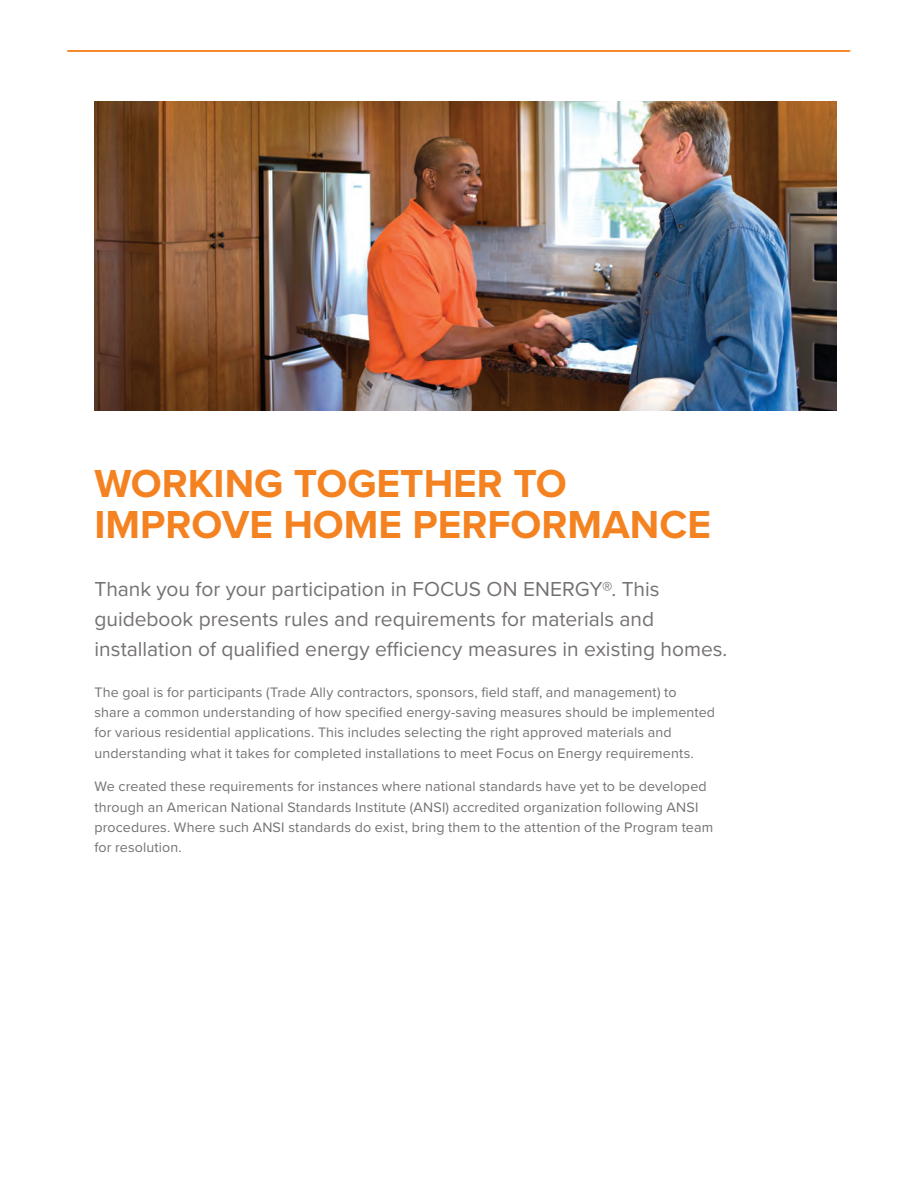
<style>
.page{position:relative;width:918px;height:1188px;background:#fff}
.page>*{position:absolute;margin:0;border:0;box-sizing:border-box;transform-origin:0 0}
.t1{font:700 40.5px/40.5px "Proxima Nova";color:#f58220}
.Body_Copy{font:21px/30px "Proxima Nova";color:#757171}
.Body_Copy-2{font:14.25px/20.2px "Proxima Nova";letter-spacing:.01em;color:#757171}
</style>
<div class="page">
<hr style="left:68px;top:50px;width:782px;height:2px;background:#f58220">
<img style="left:94px;top:101px;width:743px;height:309px">
<p class="t1" style="left:94px;top:465px;width:618px">WORKING TOGETHER TO<br>IMPROVE HOME PERFORMANCE</p>
<p class="Body_Copy" style="left:94px;top:575px;width:634px">Thank you for your participation in FOCUS ON ENERGY®. This guidebook presents rules and requirements for materials and installation of qualified energy efficiency measures in existing homes.</p>
<p class="Body_Copy-2" style="left:94px;top:682px;width:622px">The goal is for participants (Trade Ally contractors, sponsors, field staff, and management) to share a common understanding of how specified energy-saving measures should be implemented for various residential applications. This includes selecting the right approved materials and understanding what it takes for completed installations to meet Focus on Energy requirements.</p>
<p class="Body_Copy-2" style="left:94px;top:777px;width:620px">We created these requirements for instances where national standards have yet to be developed through an American National Standards Institute (ANSI) accredited organization following ANSI procedures. Where such ANSI standards do exist, bring them to the attention of the Program team for resolution.</p>
</div>
